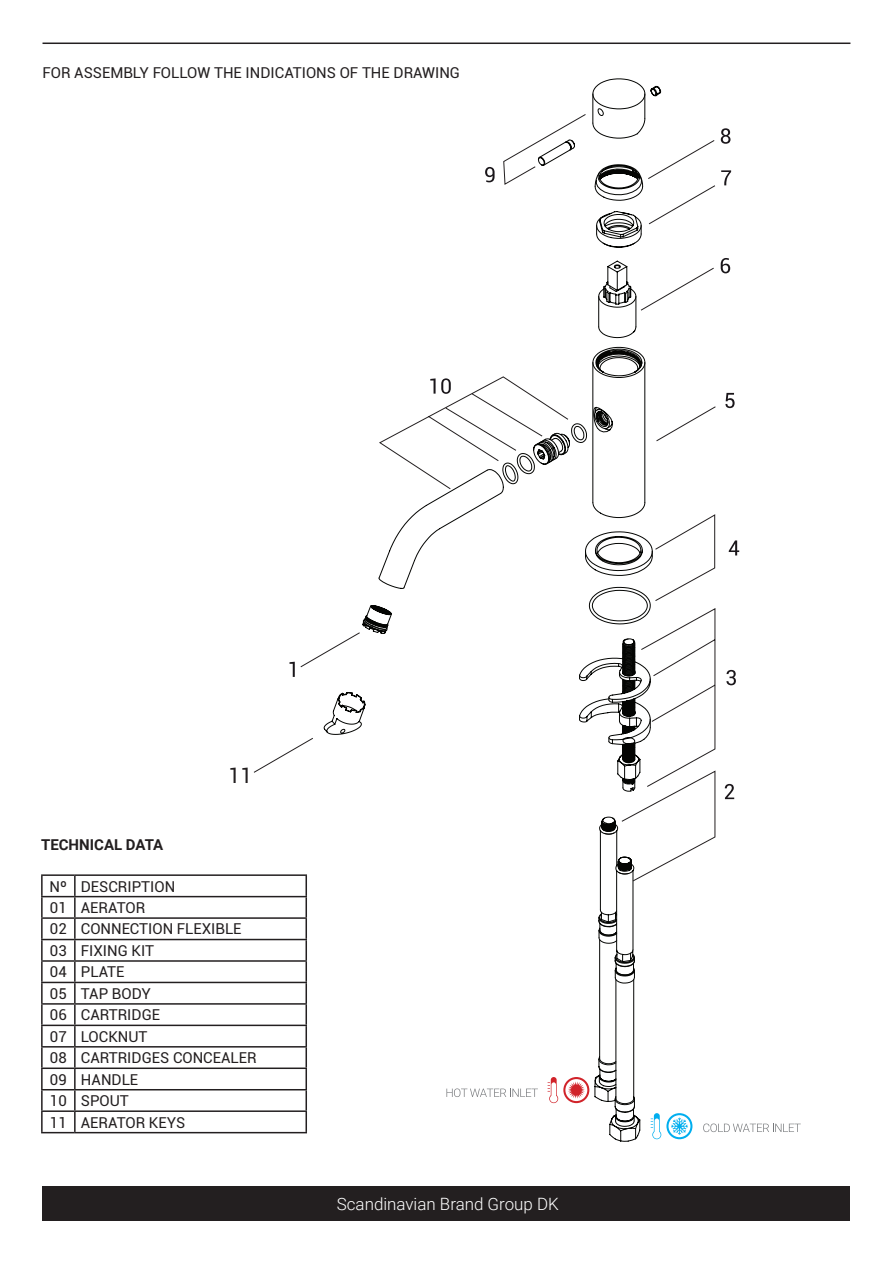
<style>
.page{position:relative;width:893px;height:1263px;background:#fff}
.page>*{position:absolute;margin:0;border:0;box-sizing:border-box;transform-origin:0 0}
.t1{font:21px "Roboto";color:#231f20}
.t2{font:300 16.95px "Roboto";color:#fff}
.t3{font:15px/21.5px "Roboto";color:#231f20}
.t4{font:700 15px "Roboto";color:#231f20}
</style>
<div class="page">
<div style="left:43px;top:1186px;width:807px;height:34px;background:#231f20"></div>
<hr style="left:43px;top:43px;width:807px;height:1px;background:#231f20">
<svg style="left:547px;top:882px;width:145px;height:257px"></svg>
<svg style="left:703px;top:1123px;width:98px;height:9px"></svg>
<svg style="left:446px;top:1088px;width:92px;height:9px"></svg>
<svg style="left:253px;top:114px;width:463px;height:768px"></svg>
<svg style="left:726px;top:670px;width:10px;height:15px"></svg>
<svg style="left:729px;top:540px;width:10px;height:15px"></svg>
<svg style="left:725px;top:393px;width:10px;height:15px"></svg>
<svg style="left:721px;top:258px;width:9px;height:15px"></svg>
<svg style="left:721px;top:170px;width:10px;height:15px"></svg>
<svg style="left:721px;top:128px;width:9px;height:16px"></svg>
<svg style="left:485px;top:167px;width:10px;height:15px"></svg>
<svg style="left:725px;top:784px;width:9px;height:15px"></svg>
<svg style="left:289px;top:662px;width:6px;height:15px"></svg>
<svg style="left:379px;top:376px;width:336px;height:225px"></svg>
<svg style="left:650px;top:86px;width:11px;height:11px"></svg>
<svg style="left:323px;top:691px;width:43px;height:44px"></svg>
<hr style="left:41px;top:874px;width:34px;height:2px;background:#231f20">
<hr style="left:41px;top:876px;width:2px;height:20px;background:#231f20">
<hr style="left:75px;top:874px;width:232px;height:2px;background:#231f20">
<hr style="left:74px;top:876px;width:2px;height:20px;background:#231f20">
<hr style="left:305px;top:876px;width:2px;height:20px;background:#231f20">
<hr style="left:41px;top:896px;width:34px;height:1px;background:#231f20">
<hr style="left:41px;top:897px;width:2px;height:20px;background:#231f20">
<hr style="left:75px;top:896px;width:232px;height:1px;background:#231f20">
<hr style="left:74px;top:897px;width:2px;height:20px;background:#231f20">
<hr style="left:305px;top:897px;width:2px;height:20px;background:#231f20">
<hr style="left:41px;top:917px;width:34px;height:2px;background:#231f20">
<hr style="left:41px;top:919px;width:2px;height:20px;background:#231f20">
<hr style="left:75px;top:917px;width:232px;height:2px;background:#231f20">
<hr style="left:74px;top:919px;width:2px;height:20px;background:#231f20">
<hr style="left:305px;top:919px;width:2px;height:20px;background:#231f20">
<hr style="left:41px;top:939px;width:34px;height:1px;background:#231f20">
<hr style="left:41px;top:940px;width:2px;height:20px;background:#231f20">
<hr style="left:75px;top:939px;width:232px;height:1px;background:#231f20">
<hr style="left:74px;top:940px;width:2px;height:20px;background:#231f20">
<hr style="left:305px;top:940px;width:2px;height:20px;background:#231f20">
<hr style="left:41px;top:960px;width:34px;height:2px;background:#231f20">
<hr style="left:41px;top:962px;width:2px;height:20px;background:#231f20">
<hr style="left:75px;top:960px;width:232px;height:2px;background:#231f20">
<hr style="left:74px;top:962px;width:2px;height:20px;background:#231f20">
<hr style="left:305px;top:962px;width:2px;height:20px;background:#231f20">
<hr style="left:41px;top:982px;width:34px;height:1px;background:#231f20">
<hr style="left:41px;top:983px;width:2px;height:20px;background:#231f20">
<hr style="left:75px;top:982px;width:232px;height:1px;background:#231f20">
<hr style="left:74px;top:983px;width:2px;height:20px;background:#231f20">
<hr style="left:305px;top:983px;width:2px;height:20px;background:#231f20">
<hr style="left:41px;top:1003px;width:34px;height:2px;background:#231f20">
<svg style="left:41px;top:1005px;width:2px;height:19px"></svg>
<hr style="left:75px;top:1003px;width:232px;height:2px;background:#231f20">
<svg style="left:74px;top:1005px;width:2px;height:19px"></svg>
<svg style="left:305px;top:1005px;width:2px;height:19px"></svg>
<hr style="left:41px;top:1024px;width:34px;height:2px;background:#231f20">
<hr style="left:41px;top:1026px;width:2px;height:20px;background:#231f20">
<hr style="left:75px;top:1024px;width:232px;height:2px;background:#231f20">
<hr style="left:74px;top:1026px;width:2px;height:20px;background:#231f20">
<hr style="left:305px;top:1026px;width:2px;height:20px;background:#231f20">
<hr style="left:41px;top:1046px;width:34px;height:1px;background:#231f20">
<hr style="left:41px;top:1047px;width:2px;height:20px;background:#231f20">
<hr style="left:75px;top:1046px;width:232px;height:1px;background:#231f20">
<hr style="left:74px;top:1047px;width:2px;height:20px;background:#231f20">
<hr style="left:305px;top:1047px;width:2px;height:20px;background:#231f20">
<hr style="left:41px;top:1067px;width:34px;height:2px;background:#231f20">
<hr style="left:41px;top:1069px;width:2px;height:20px;background:#231f20">
<hr style="left:75px;top:1067px;width:232px;height:2px;background:#231f20">
<hr style="left:74px;top:1069px;width:2px;height:20px;background:#231f20">
<hr style="left:305px;top:1069px;width:2px;height:20px;background:#231f20">
<hr style="left:41px;top:1089px;width:34px;height:1px;background:#231f20">
<hr style="left:41px;top:1090px;width:2px;height:20px;background:#231f20">
<hr style="left:75px;top:1089px;width:232px;height:1px;background:#231f20">
<hr style="left:74px;top:1090px;width:2px;height:20px;background:#231f20">
<hr style="left:305px;top:1090px;width:2px;height:20px;background:#231f20">
<hr style="left:41px;top:1110px;width:34px;height:2px;background:#231f20">
<hr style="left:41px;top:1112px;width:2px;height:20px;background:#231f20">
<hr style="left:75px;top:1110px;width:232px;height:2px;background:#231f20">
<hr style="left:74px;top:1112px;width:2px;height:20px;background:#231f20">
<hr style="left:305px;top:1112px;width:2px;height:20px;background:#231f20">
<hr style="left:41px;top:1132px;width:34px;height:1px;background:#231f20">
<hr style="left:75px;top:1132px;width:232px;height:1px;background:#231f20">
<p class="t3" style="left:43px;top:61px;width:419px">FOR ASSEMBLY FOLLOW THE INDICATIONS OF THE DRAWING</p>
<h1 class="t1" style="left:229px;top:761px;width:25px">11</h1>
<p class="t4" style="left:41px;top:834px;width:124px">TECHNICAL DATA</p>
<p class="t3" style="left:50px;top:875px;width:208px">Nº DESCRIPTION<br>01 AERATOR<br>02 CONNECTION FLEXIBLE<br>03 FIXING KIT<br>04 PLATE<br>05 TAP BODY<br>06 CARTRIDGE<br>07 LOCKNUT<br>08 CARTRIDGES CONCEALER<br>09 HANDLE<br>10 SPOUT<br>11 AERATOR KEYS</p>
<p class="t2" style="left:337px;top:1192px;width:224px">Scandinavian Brand Group DK</p>
</div>
